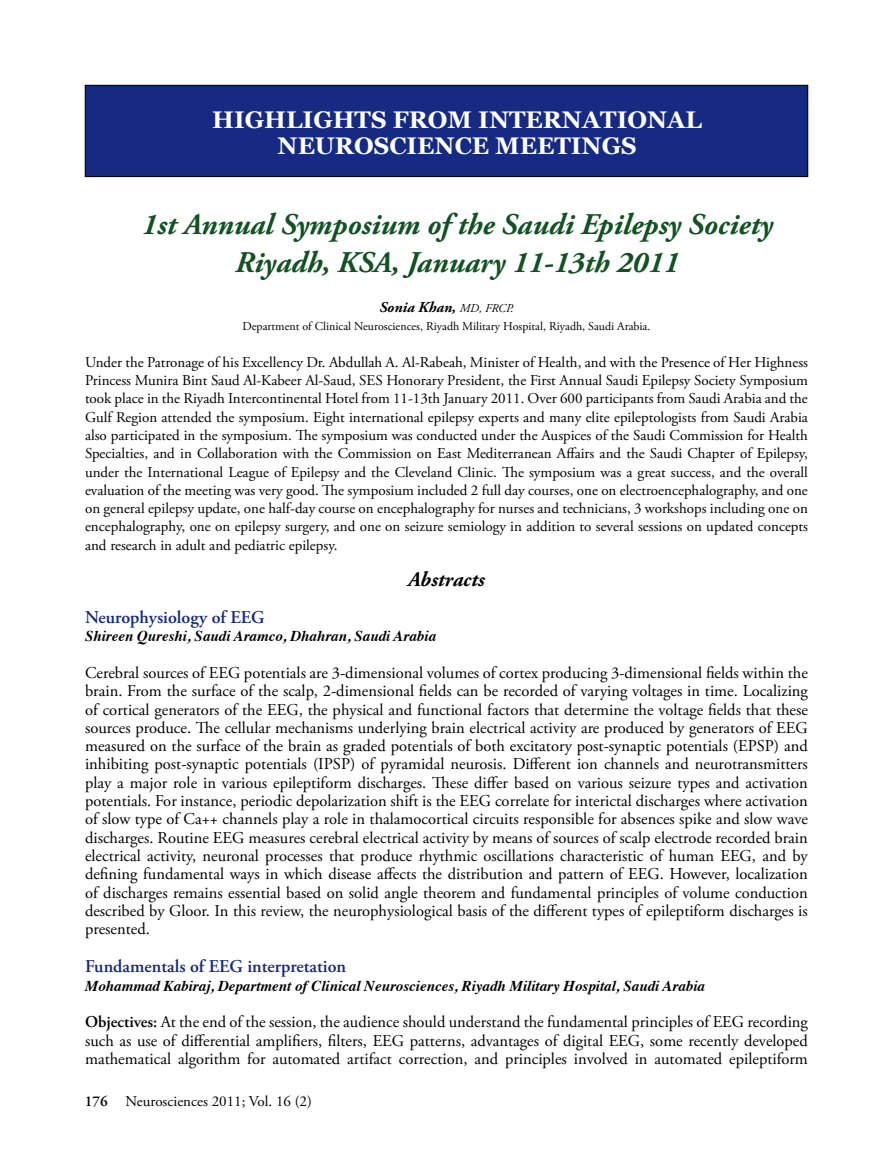
<style>
.page{position:relative;width:893px;height:1149px;background:#fff}
.page>*{position:absolute;margin:0;border:0;box-sizing:border-box;transform-origin:0 0}
.t1{font:italic 700 30px/37.5px "Adobe Garamond Pro";color:#105222;text-align:center}
.t2{font:700 24px/25.5px "Georgia";color:#fff;text-align:center}
.t3{font:italic 700 21px "Adobe Garamond Pro";color:#000}
.t4{font:600 18px "Adobe Garamond Pro";color:#162983}
.t5{font:16.5px/18.3px "Adobe Garamond Pro";color:#000;text-align:justify}
.t6{font:15px/18.3px "Adobe Garamond Pro";color:#000;text-align:justify}
.t7{font:italic 700 15px "Times";color:#000}
.t8{font:italic 700 15px "Adobe Garamond Pro";color:#000}
.t9{font:12px "Adobe Garamond Pro";color:#000}
.s1{font-weight:400;font-size:12px}
.s2{font-weight:600}
</style>
<div class="page">
<div style="left:85px;top:85px;width:723px;height:91px;background:#162983"></div>
<div style="left:85px;top:85px;width:723px;height:92px;border:1px solid #000"></div>
<h2 class="t2" style="left:212px;top:107px;width:491px">HIGHLIGHTS FROM INTERNATIONAL<br>NEUROSCIENCE MEETINGS</h2>
<h1 class="t1" style="left:142px;top:206px;width:633px">1st Annual Symposium of the Saudi Epilepsy Society<br>Riyadh, KSA, January 11-13th 2011</h1>
<p class="t8" style="left:379px;top:298px;width:136px">Sonia Khan, <span class="s1">MD, FRCP.</span></p>
<p class="t9" style="left:243px;top:319px;width:409px">Department of Clinical Neurosciences, Riyadh Military Hospital, Riyadh, Saudi Arabia.</p>
<p class="t6" style="left:85px;top:353px;width:724px">Under the Patronage of his Excellency Dr. Abdullah A. Al-Rabeah, Minister of Health, and with the Presence of Her Highness Princess Munira Bint Saud Al-Kabeer Al-Saud, SES Honorary President, the First Annual Saudi Epilepsy Society Symposium took place in the Riyadh Intercontinental Hotel from 11-13th January 2011. Over 600 participants from Saudi Arabia and the Gulf Region attended the symposium. Eight international epilepsy experts and many elite epileptologists from Saudi Arabia also participated in the symposium. The symposium was conducted under the Auspices of the Saudi Commission for Health Specialties, and in Collaboration with the Commission on East Mediterranean Affairs and the Saudi Chapter of Epilepsy, under the International League of Epilepsy and the Cleveland Clinic. The symposium was a great success, and the overall evaluation of the meeting was very good. The symposium included 2 full day courses, one on electroencephalography, and one on general epilepsy update, one half-day course on encephalography for nurses and technicians, 3 workshops including one on encephalography, one on epilepsy surgery, and one on seizure semiology in addition to several sessions on updated concepts and research in adult and pediatric epilepsy.</p>
<p class="t3" style="left:408px;top:567px;width:78px">Abstracts</p>
<p class="t4" style="left:85px;top:606px;width:181px">Neurophysiology of EEG</p>
<p class="t7" style="left:85px;top:622px;width:353px">Shireen Qureshi, Saudi Aramco, Dhahran, Saudi Arabia</p>
<p class="t5" style="left:85px;top:664px;width:724px">Cerebral sources of EEG potentials are 3-dimensional volumes of cortex producing 3-dimensional fields within the brain. From the surface of the scalp, 2-dimensional fields can be recorded of varying voltages in time. Localizing of cortical generators of the EEG, the physical and functional factors that determine the voltage fields that these sources produce. The cellular mechanisms underlying brain electrical activity are produced by generators of EEG measured on the surface of the brain as graded potentials of both excitatory post-synaptic potentials (EPSP) and inhibiting post-synaptic potentials (IPSP) of pyramidal neurosis. Different ion channels and neurotransmitters play a major role in various epileptiform discharges. These differ based on various seizure types and activation potentials. For instance, periodic depolarization shift is the EEG correlate for interictal discharges where activation of slow type of Ca++ channels play a role in thalamocortical circuits responsible for absences spike and slow wave discharges. Routine EEG measures cerebral electrical activity by means of sources of scalp electrode recorded brain electrical activity, neuronal processes that produce rhythmic oscillations characteristic of human EEG, and by defining fundamental ways in which disease affects the distribution and pattern of EEG. However, localization of discharges remains essential based on solid angle theorem and fundamental principles of volume conduction described by Gloor. In this review, the neurophysiological basis of the different types of epileptiform discharges is presented.</p>
<p class="t4" style="left:85px;top:955px;width:263px">Fundamentals of EEG interpretation</p>
<p class="t7" style="left:85px;top:971px;width:621px">Mohammad Kabiraj, Department of Clinical Neurosciences, Riyadh Military Hospital, Saudi Arabia</p>
<p class="t5" style="left:85px;top:1013px;width:724px"><span class="s2">Objectives:</span> At the end of the session, the audience should understand the fundamental principles of EEG recording such as use of differential amplifiers, filters, EEG patterns, advantages of digital EEG, some recently developed mathematical algorithm for automated artifact correction, and principles involved in automated epileptiform</p>
<p class="t6" style="left:85px;top:1092px;width:229px"><span class="s2">176</span> Neurosciences 2011; Vol. 16 (2)</p>
</div>
